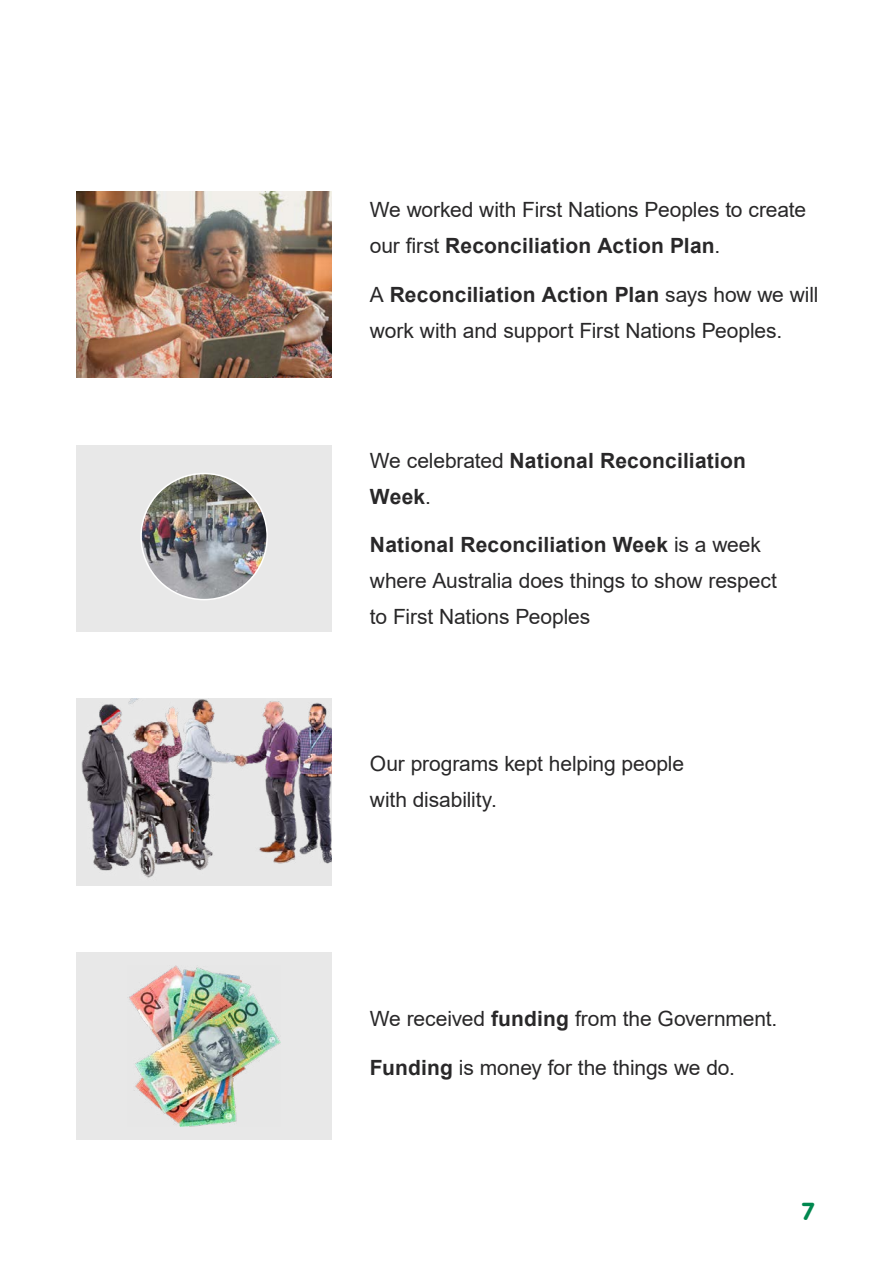
<style>
.page{position:relative;width:893px;height:1263px;background:#fff}
.page>*{position:absolute;margin:0;border:0;box-sizing:border-box;transform-origin:0 0}
.t1{font:24px "VAG Rounded Bold";color:#00884f}
.t2{font:21px/36px "Arial";letter-spacing:-.005em;color:#292829}
.t3{font:700 21px/36px "Arial";letter-spacing:.01em;color:#292829}
.s1{font-weight:700}
.s2{font-weight:400}
</style>
<div class="page">
<img style="left:77px;top:191px;width:255px;height:187px">
<img style="left:77px;top:698px;width:255px;height:187px">
<div style="left:77px;top:952px;width:255px;height:187px;background:#e8e8e8"></div>
<img style="left:129px;top:965px;width:152px;height:162px">
<div style="left:77px;top:445px;width:255px;height:186px;background:#e8e8e8"></div>
<img style="left:141px;top:473px;width:126px;height:127px;border-radius:63px">
<p class="t2" style="left:370px;top:192px;width:438px">We worked with First Nations Peoples to create our first <span class="s1">Reconciliation Action Plan</span>.</p>
<p class="t2" style="left:370px;top:276px;width:450px">A <span class="s1">Reconciliation Action Plan</span> says how we will work with and support First Nations Peoples.</p>
<p class="t3" style="left:370px;top:442px;width:378px"><span class="s2">We celebrated</span> National Reconciliation<br>Week<span class="s2">.</span></p>
<p class="t2" style="left:370px;top:527px;width:408px"><span class="s1">National Reconciliation Week</span> is a week where Australia does things to show respect to First Nations Peoples</p>
<p class="t2" style="left:370px;top:745px;width:316px">Our programs kept helping people with disability.</p>
<p class="t2" style="left:370px;top:1000px;width:409px">We received <span class="s1">funding</span> from the Government.</p>
<p class="t2" style="left:370px;top:1049px;width:366px"><span class="s1">Funding</span> is money for the things we do.</p>
<p class="t1" style="left:802px;top:1198px;width:14px">7</p>
</div>
